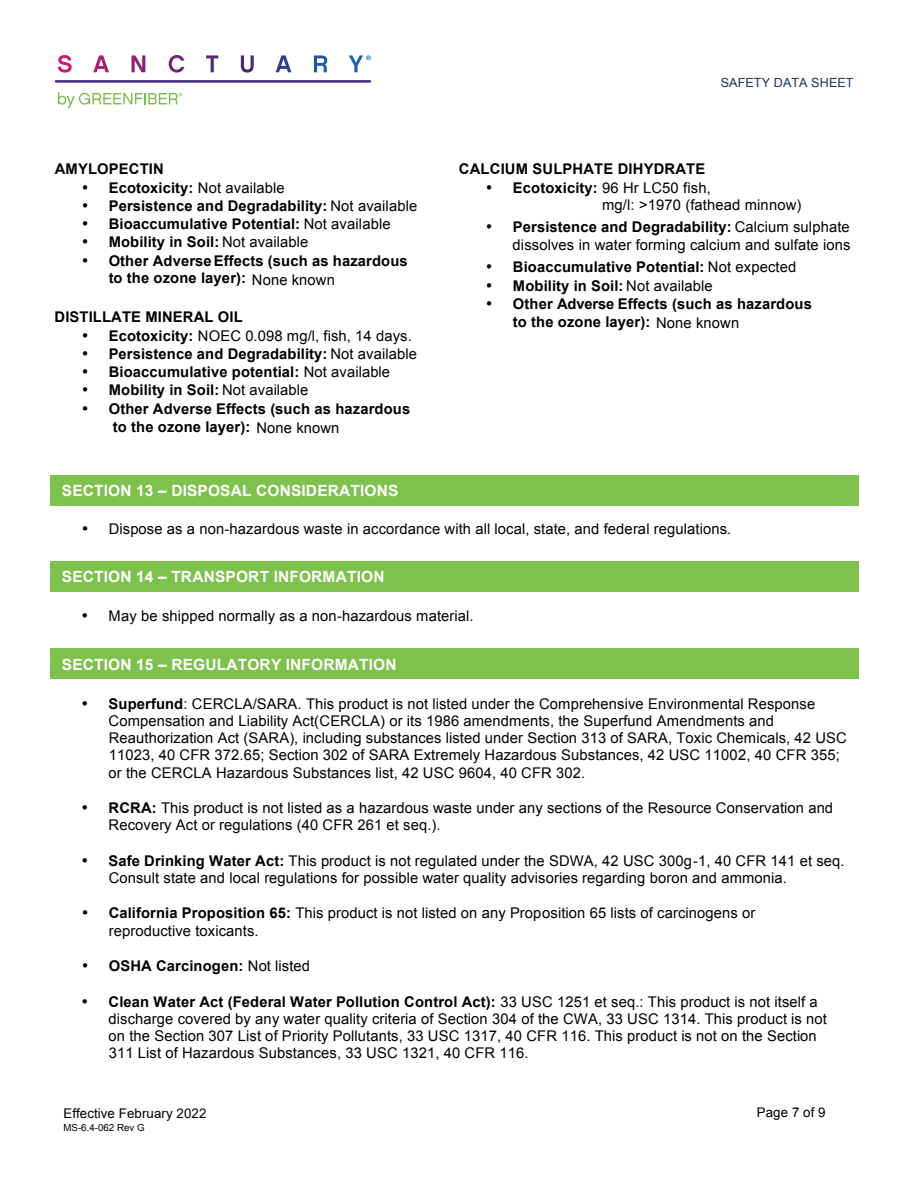
<style>
.page{position:relative;width:918px;height:1188px;background:#fff}
.page>*{position:absolute;margin:0;border:0;box-sizing:border-box;transform-origin:0 0}
.t1{font:700 15.45px "Arial";letter-spacing:.01em;color:#fff}
.t2{font:14.7px/17.2px "Arial";letter-spacing:.01em;color:#000}
.t3{font:700 14.7px/17.7px "Arial";letter-spacing:.01em;color:#000}
.t4{font:13.35px "Arial";letter-spacing:.005em;color:#000}
.t5{font:12.6px "Arial";letter-spacing:.005em;color:#17365d}
.t6{font:9.75px "Arial";color:#000}
.s1{font-weight:400}
.s2{font-weight:700}
</style>
<div class="page">
<div style="left:50px;top:475px;width:809px;height:31px;background:#7fc14d"></div>
<div style="left:50px;top:562px;width:809px;height:30px;background:#7fc14d"></div>
<div style="left:50px;top:649px;width:809px;height:30px;background:#7fc14d"></div>
<svg style="left:58px;top:55px;width:14px;height:18px"></svg>
<svg style="left:93px;top:55px;width:16px;height:17px"></svg>
<svg style="left:132px;top:55px;width:13px;height:17px"></svg>
<svg style="left:169px;top:55px;width:15px;height:18px"></svg>
<svg style="left:206px;top:55px;width:12px;height:17px"></svg>
<svg style="left:241px;top:55px;width:13px;height:18px"></svg>
<svg style="left:276px;top:55px;width:15px;height:17px"></svg>
<svg style="left:314px;top:55px;width:13px;height:17px"></svg>
<hr style="left:55px;top:80px;width:316px;height:3px;background:#4f2e86">
<svg style="left:349px;top:55px;width:22px;height:17px"></svg>
<svg style="left:58px;top:92px;width:124px;height:16px"></svg>
<p class="t3" style="left:55px;top:161px;width:111px">AMYLOPECTIN</p>
<p class="t3" style="left:82px;top:179px;width:205px">• Ecotoxicity: <span class="s1">Not available</span></p>
<p class="t3" style="left:82px;top:197px;width:337px">• Persistence and Degradability: <span class="s1">Not available</span></p>
<p class="t3" style="left:82px;top:215px;width:310px">• Bioaccumulative Potential: <span class="s1">Not available</span></p>
<p class="t3" style="left:82px;top:234px;width:228px">• Mobility in Soil: <span class="s1">Not available</span></p>
<p class="t3" style="left:109px;top:252px;width:301px;text-indent:-27px">• Other AdverseEffects (such as hazardous to the ozone layer): <span class="s1">None known</span></p>
<p class="t3" style="left:55px;top:309px;width:190px">DISTILLATE MINERAL OIL</p>
<p class="t2" style="left:82px;top:327px;width:332px">• <span class="s2">Ecotoxicity:</span> NOEC 0.098 mg/l, fish, 14 days.</p>
<p class="t3" style="left:82px;top:346px;width:337px">• Persistence and Degradability: <span class="s1">Not available</span></p>
<p class="t3" style="left:82px;top:364px;width:310px">• Bioaccumulative potential: <span class="s1">Not available</span></p>
<p class="t3" style="left:82px;top:382px;width:228px">• Mobility in Soil: <span class="s1">Not available</span></p>
<p class="t3" style="left:113px;top:400px;width:299px;text-indent:-31px">• Other Adverse Effects (such as hazardous to the ozone layer): <span class="s1">None known</span></p>
<p class="t1" style="left:62px;top:481px;width:338px">SECTION 13 – DISPOSAL CONSIDERATIONS</p>
<p class="t5" style="left:721px;top:75px;width:134px">SAFETY DATA SHEET</p>
<p class="t3" style="left:459px;top:161px;width:248px">CALCIUM SULPHATE DIHYDRATE</p>
<p class="t2" style="left:602px;top:179px;width:201px;line-height:17.7px;text-indent:-116px">• <span class="s2">Ecotoxicity:</span> 96 Hr LC50 fish,<br>mg/l: &gt;1970 (fathead minnow)</p>
<p class="t3" style="left:486px;top:218px;width:365px">• Persistence and Degradability: <span class="s1">Calcium sulphate</span></p>
<p class="t3" style="left:486px;top:259px;width:312px">• Bioaccumulative Potential: <span class="s1">Not expected</span></p>
<p class="t3" style="left:486px;top:277px;width:228px">• Mobility in Soil: <span class="s1">Not available</span></p>
<p class="t3" style="left:513px;top:296px;width:301px;text-indent:-27px">• Other Adverse Effects (such as hazardous to the ozone layer): <span class="s1">None known</span></p>
<p class="t2" style="left:513px;top:237px;width:340px">dissolves in water forming calcium and sulfate ions</p>
<p class="t2" style="left:82px;top:520px;width:651px">• Dispose as a non-hazardous waste in accordance with all local, state, and federal regulations.</p>
<p class="t1" style="left:62px;top:566px;width:324px">SECTION 14 – TRANSPORT INFORMATION</p>
<p class="t2" style="left:82px;top:608px;width:394px">• May be shipped normally as a non-hazardous material.</p>
<p class="t1" style="left:62px;top:654px;width:336px">SECTION 15 – REGULATORY INFORMATION</p>
<p class="t2" style="left:109px;top:695px;width:740px;text-indent:-27px">• <span class="s2">Superfund</span>: CERCLA/SARA. This product is not listed under the Comprehensive Environmental Response Compensation and Liability Act(CERCLA) or its 1986 amendments, the Superfund Amendments and Reauthorization Act (SARA), including substances listed under Section 313 of SARA, Toxic Chemicals, 42 USC 11023, 40 CFR 372.65; Section 302 of SARA Extremely Hazardous Substances, 42 USC 11002, 40 CFR 355; or the CERCLA Hazardous Substances list, 42 USC 9604, 40 CFR 302.</p>
<p class="t2" style="left:109px;top:799px;width:726px;text-indent:-27px">• <span class="s2">RCRA:</span> This product is not listed as a hazardous waste under any sections of the Resource Conservation and<br>Recovery Act or regulations (40 CFR 261 et seq.).</p>
<p class="t2" style="left:109px;top:852px;width:738px;text-indent:-27px">• <span class="s2">Safe Drinking Water Act:</span> This product is not regulated under the SDWA, 42 USC 300g-1, 40 CFR 141 et seq.<br>Consult state and local regulations for possible water quality advisories regarding boron and ammonia.</p>
<p class="t2" style="left:109px;top:905px;width:648px;text-indent:-27px">• <span class="s2">California Proposition 65:</span> This product is not listed on any Proposition 65 lists of carcinogens or reproductive toxicants.</p>
<p class="t3" style="left:82px;top:958px;width:230px">• OSHA Carcinogen: <span class="s1">Not listed</span></p>
<p class="t2" style="left:109px;top:993px;width:720px;text-indent:-27px">• <span class="s2">Clean Water Act (Federal Water Pollution Control Act):</span> 33 USC 1251 et seq.: This product is not itself a discharge covered by any water quality criteria of Section 304 of the CWA, 33 USC 1314. This product is not on the Section 307 List of Priority Pollutants, 33 USC 1317, 40 CFR 116. This product is not on the Section 311 List of Hazardous Substances, 33 USC 1321, 40 CFR 116.</p>
<p class="t4" style="left:63px;top:1104px;width:144px">Effective February 2022</p>
<p class="t6" style="left:63px;top:1121px;width:83px">MS-6.4-062 Rev G</p>
<p class="t4" style="left:757px;top:1103px;width:70px">Page 7 of 9</p>
</div>
